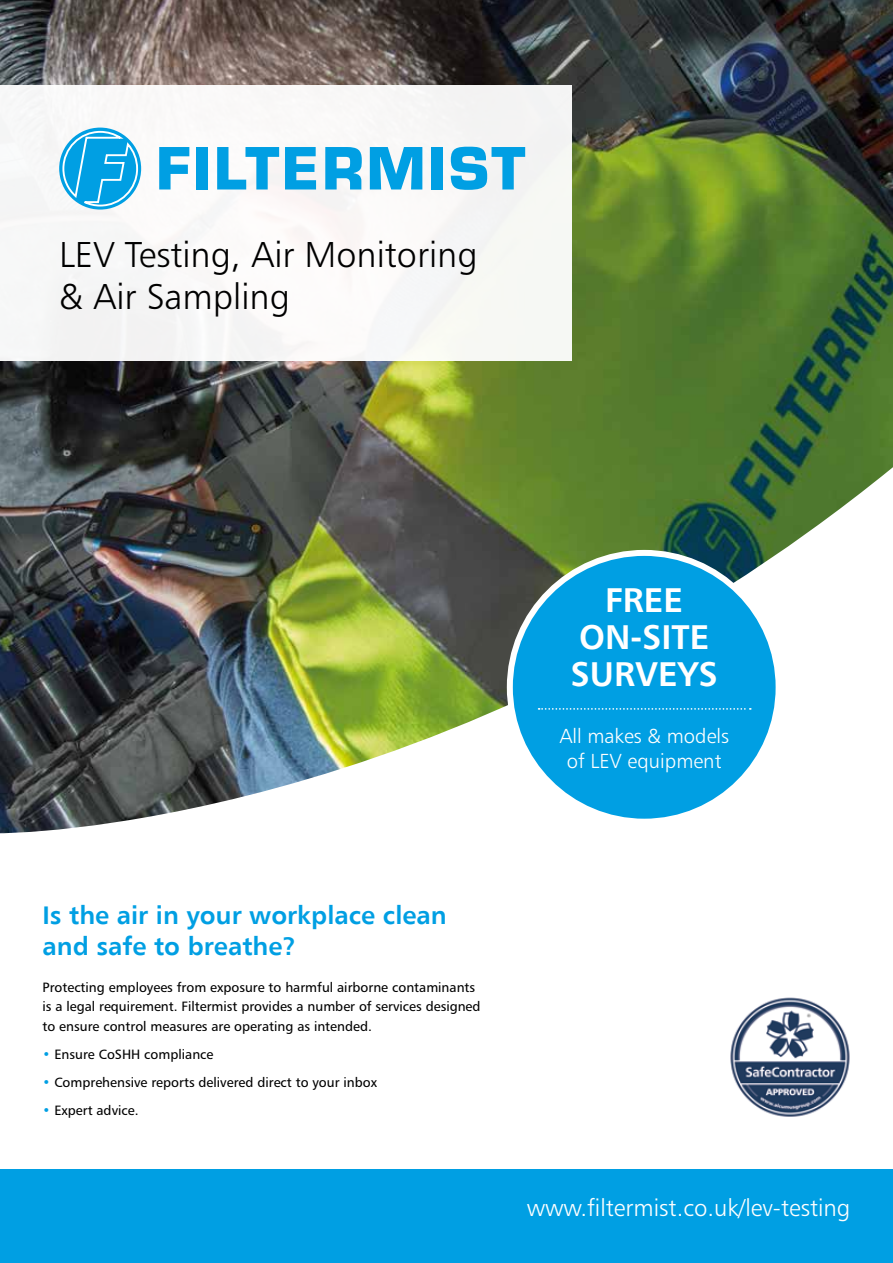
<style>
.page{position:relative;width:893px;height:1263px;background:#fff}
.page>*{position:absolute;margin:0;border:0;box-sizing:border-box;transform-origin:0 0}
.t1{font:36px/42px "Humanist 777 BT Light B";color:#000}
.t2{font:700 34.5px/37.2px "Humanist 777 BT";color:#fff;text-align:center}
.t3{font:700 25.5px/31.5px "Humanist 777 BT";color:#009fe3}
.t4{font:24px "Humanist 777 BT Light B";color:#fff}
.t5{font:20.25px/25.3px "Humanist 777 BT Light B";color:#fff;text-align:center}
.t6{font:13.5px/19.5px "Humanist 777 BT Roman B";color:#000}
.s1{color:#009fe3}
</style>
<div class="page">
<img style="left:0;top:0;width:893px;height:833px">
<div style="left:0;top:1169px;width:893px;height:94px;background:#009fe3"></div>
<div style="left:0;top:85px;width:572px;height:275px;background:#f7f8f7"></div>
<svg style="left:159px;top:147px;width:30px;height:42px"></svg>
<div style="left:197px;top:147px;width:11px;height:42px;background:#009fe3"></div>
<svg style="left:217px;top:147px;width:62px;height:42px"></svg>
<svg style="left:285px;top:147px;width:31px;height:42px"></svg>
<svg style="left:325px;top:147px;width:37px;height:42px"></svg>
<svg style="left:370px;top:147px;width:52px;height:42px"></svg>
<div style="left:432px;top:147px;width:11px;height:42px;background:#009fe3"></div>
<svg style="left:451px;top:147px;width:74px;height:43px"></svg>
<svg style="left:59px;top:128px;width:82px;height:82px"></svg>
<svg style="left:61px;top:130px;width:78px;height:77px"></svg>
<img style="left:730px;top:997px;width:120px;height:120px">
<div style="left:510px;top:553px;width:269px;height:269px;background:#009fe3;border-radius:50%"></div>
<div style="left:507px;top:550px;width:275px;height:275px;border:6px solid #fff;border-radius:50%"></div>
<svg style="left:539px;top:708px;width:212px;height:2px"></svg>
<h1 class="t1" style="left:59px;top:233px;width:420px">LEV Testing, Air Monitoring &amp; Air Sampling</h1>
<h2 class="t2" style="left:570px;top:580px;width:149px">FREE<br>ON-SITE<br>SURVEYS</h2>
<h3 class="t5" style="left:559px;top:723px;width:171px">All makes &amp; models of LEV equipment</h3>
<h3 class="t3" style="left:43px;top:898px;width:406px">Is the air in your workplace clean and safe to breathe?</h3>
<p class="t6" style="left:43px;top:977px;width:440px">Protecting employees from exposure to harmful airborne contaminants is a legal requirement. Filtermist provides a number of services designed to ensure control measures are operating as intended.</p>
<p class="t6" style="left:43px;top:1044px;width:172px"><span class="s1">•</span> Ensure CoSHH compliance</p>
<p class="t6" style="left:43px;top:1072px;width:336px"><span class="s1">•</span> Comprehensive reports delivered direct to your inbox</p>
<p class="t6" style="left:43px;top:1100px;width:98px"><span class="s1">•</span> Expert advice.</p>
<h3 class="t4" style="left:527px;top:1193px;width:325px">www.filtermist.co.uk/lev-testing</h3>
</div>
